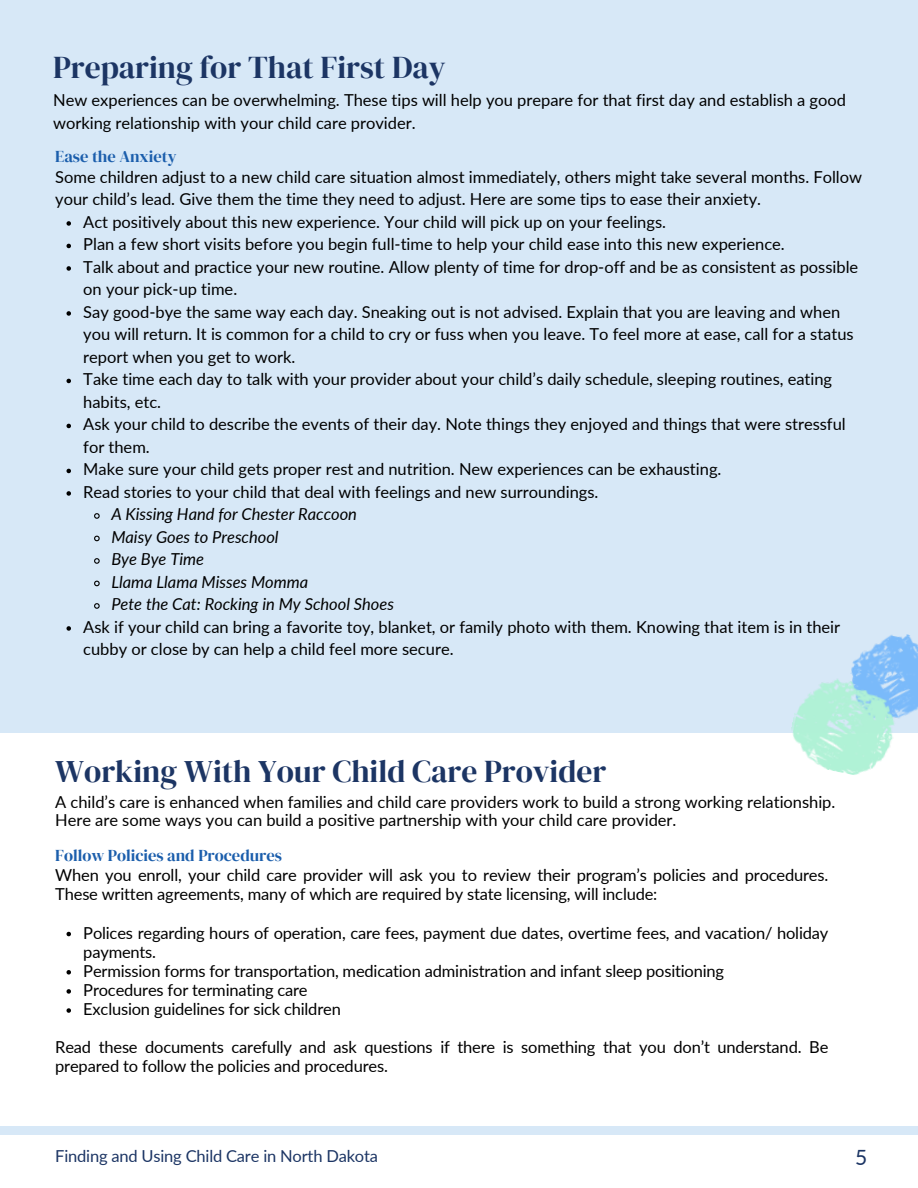
<style>
.page{position:relative;width:918px;height:1188px;background:#fff}
.page>*{position:absolute;margin:0;border:0;box-sizing:border-box;transform-origin:0 0}
.t1{font:31.5px "DM Serif Display";color:#1c3564}
.t2{font:21px "Lato";color:#1c3564}
.t3{font:16.5px/22.5px "Lato";color:#000}
.t4{font:italic 16.5px "Lato";color:#000}
.t5{font:16.5px "Lato";letter-spacing:-.01em;color:#1c3564}
.s1{font-family:"DM Serif Display";color:#1b5eac}
</style>
<div class="page">
<div style="left:0;top:1126px;width:918px;height:9px;background:#d7e8f7"></div>
<div style="left:0;top:0;width:918px;height:732px;background:#d7e8f7"></div>
<svg style="left:67px;top:221px;width:4px;height:5px"></svg>
<svg style="left:67px;top:244px;width:4px;height:4px"></svg>
<svg style="left:67px;top:266px;width:4px;height:5px"></svg>
<svg style="left:67px;top:311px;width:4px;height:5px"></svg>
<svg style="left:67px;top:379px;width:4px;height:4px"></svg>
<svg style="left:67px;top:424px;width:4px;height:4px"></svg>
<svg style="left:67px;top:469px;width:4px;height:4px"></svg>
<svg style="left:67px;top:491px;width:4px;height:5px"></svg>
<svg style="left:94px;top:513px;width:6px;height:6px"></svg>
<svg style="left:94px;top:535px;width:6px;height:7px"></svg>
<svg style="left:94px;top:558px;width:6px;height:6px"></svg>
<svg style="left:94px;top:580px;width:6px;height:7px"></svg>
<svg style="left:94px;top:603px;width:6px;height:6px"></svg>
<svg style="left:67px;top:626px;width:4px;height:5px"></svg>
<svg style="left:67px;top:932px;width:4px;height:4px"></svg>
<svg style="left:67px;top:970px;width:4px;height:5px"></svg>
<svg style="left:67px;top:989px;width:4px;height:5px"></svg>
<svg style="left:67px;top:1008px;width:4px;height:5px"></svg>
<img style="left:784px;top:634px;width:134px;height:141px">
<p class="t1" style="left:53px;top:45px;width:394px">Preparing for That First Day</p>
<p class="t3" style="left:53px;top:89px;width:794px">New experiences can be overwhelming. These tips will help you prepare for that first day and establish a good working relationship with your child care provider.</p>
<p class="t3" style="left:55px;top:144px;width:808px;line-height:21.9px"><span class="s1">Ease the Anxiety<br></span>Some children adjust to a new child care situation almost immediately, others might take several months. Follow your child’s lead. Give them the time they need to adjust. Here are some tips to ease their anxiety.</p>
<p class="t3" style="left:83px;top:210px;width:584px">Act positively about this new experience. Your child will pick up on your feelings.</p>
<p class="t3" style="left:83px;top:233px;width:703px">Plan a few short visits before you begin full-time to help your child ease into this new experience.</p>
<p class="t3" style="left:83px;top:255px;width:777px">Talk about and practice your new routine. Allow plenty of time for drop-off and be as consistent as possible on your pick-up time.</p>
<p class="t3" style="left:83px;top:300px;width:772px">Say good-bye the same way each day. Sneaking out is not advised. Explain that you are leaving and when you will return. It is common for a child to cry or fuss when you leave. To feel more at ease, call for a status report when you get to work.</p>
<p class="t3" style="left:83px;top:368px;width:750px">Take time each day to talk with your provider about your child’s daily schedule, sleeping routines, eating habits, etc.</p>
<p class="t3" style="left:83px;top:413px;width:764px">Ask your child to describe the events of their day. Note things they enjoyed and things that were stressful for them.</p>
<p class="t3" style="left:83px;top:458px;width:640px">Make sure your child gets proper rest and nutrition. New experiences can be exhausting.</p>
<p class="t3" style="left:83px;top:480px;width:517px">Read stories to your child that deal with feelings and new surroundings.</p>
<p class="t4" style="left:111px;top:504px;width:247px">A Kissing Hand for Chester Raccoon</p>
<p class="t4" style="left:111px;top:527px;width:169px">Maisy Goes to Preschool</p>
<p class="t4" style="left:111px;top:549px;width:94px">Bye Bye Time</p>
<p class="t4" style="left:111px;top:572px;width:198px">Llama Llama Misses Momma</p>
<p class="t4" style="left:111px;top:594px;width:284px">Pete the Cat: Rocking in My School Shoes</p>
<h1 class="t3" style="left:83px;top:615px;width:758px">Ask if your child can bring a favorite toy, blanket, or family photo with them. Knowing that item is in their cubby or close by can help a child feel more secure.</h1>
<h1 class="t1" style="left:55px;top:749px;width:553px">Working With Your Child Care Provider</h1>
<h1 class="t3" style="left:55px;top:792px;width:782px;line-height:18px">A child’s care is enhanced when families and child care providers work to build a strong working relationship.<br>Here are some ways you can build a positive partnership with your child care provider.</h1>
<p class="t3" style="left:55px;top:845px;width:775px;line-height:19.6px"><span class="s1">Follow Policies and Procedures<br></span>When you enroll, your child care provider will ask you to review their program’s policies and procedures.<br>These written agreements, many of which are required by state licensing, will include:</p>
<p class="t3" style="left:83px;top:923px;width:747px;line-height:19.2px">Polices regarding hours of operation, care fees, payment due dates, overtime fees, and vacation/ holiday payments.</p>
<p class="t3" style="left:83px;top:959px;width:642px">Permission forms for transportation, medication administration and infant sleep positioning</p>
<p class="t3" style="left:83px;top:978px;width:226px">Procedures for terminating care</p>
<h1 class="t3" style="left:83px;top:997px;width:259px">Exclusion guidelines for sick children</h1>
<h1 class="t3" style="left:55px;top:1037px;width:775px;line-height:19.2px">Read these documents carefully and ask questions if there is something that you don’t understand. Be prepared to follow the policies and procedures.</h1>
<h1 class="t5" style="left:55px;top:1145px;width:324px">Finding and Using Child Care in North Dakota</h1>
<h1 class="t2" style="left:855px;top:1145px;width:14px">5</h1>
</div>
